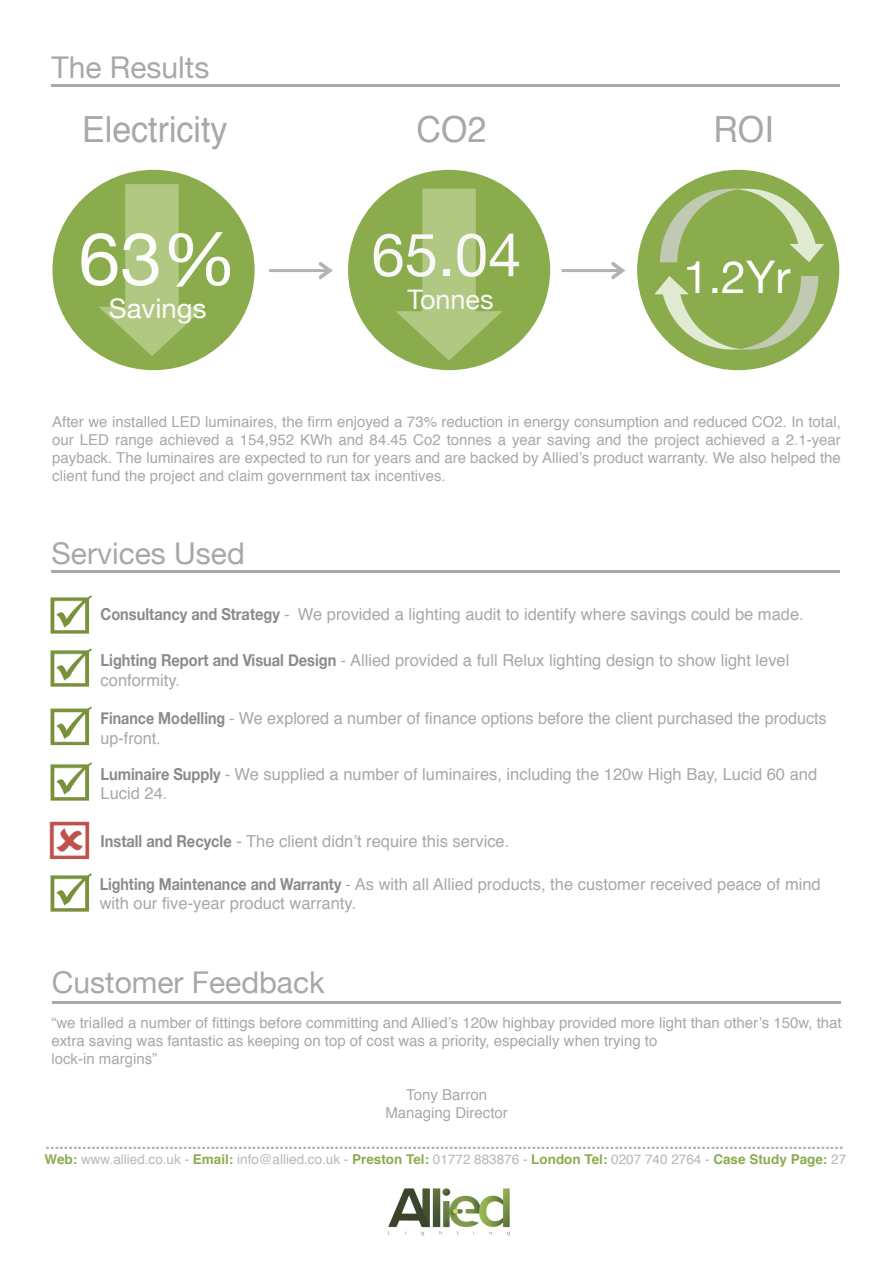
<style>
.page{position:relative;width:893px;height:1263px;background:#fff}
.page>*{position:absolute;margin:0;border:0;box-sizing:border-box;transform-origin:0 0}
.t1{font:73.35px "Helvetica Neue";color:#fdfdfc}
.t2{font:60px "Helvetica Neue";color:#f9f7f7}
.t3{font:45px "Helvetica Neue";color:#fff}
.t4{font:36px "Helvetica";color:#a8a8a9;scale:.94 1}
.t5{font:30px "Helvetica Neue";color:#a8a8a9}
.t6{font:27px "Helvetica Neue";color:#fdfdfc}
.t7{font:27px "Helvetica Neue";color:#f9f7f7}
.t8{font:16.5px/19.8px "Helvetica";color:#a8a8a9}
.t9{font:700 16.5px "Helvetica";color:#afafae}
.t10{font:15px/18px "Helvetica";color:#a8a8a9;text-align:justify}
.t11{font:13.5px "Helvetica";color:#b7b7b6}
.s1{font-family:"Helvetica Neue";font-weight:700;color:#8b8b8a}
.s2{font-family:"Helvetica Neue"}
.s3{font-weight:700;color:rgb(117 158 45/.85)}
</style>
<div class="page">
<img style="left:388px;top:1188px;width:122px;height:48px">
<img style="left:50px;top:595px;width:42px;height:37px">
<img style="left:50px;top:735px;width:39px;height:11px">
<img style="left:50px;top:762px;width:42px;height:39px">
<img style="left:50px;top:901px;width:39px;height:11px">
<hr style="left:52px;top:84px;width:788px;height:2px;background:#a8a8a9">
<hr style="left:269px;top:269px;width:61px;height:3px;background:#b3b3b3">
<svg style="left:319px;top:262px;width:14px;height:18px"></svg>
<hr style="left:52px;top:570px;width:788px;height:2px;background:#a8a8a9">
<hr style="left:562px;top:269px;width:60px;height:3px;background:#b3b3b3">
<svg style="left:611px;top:262px;width:14px;height:18px"></svg>
<hr style="left:52px;top:1001px;width:789px;height:3px;background:#a8a8a9">
<div style="left:52px;top:170px;width:203px;height:200px;background:#8aac4d;border-radius:50%"></div>
<div style="left:348px;top:170px;width:202px;height:200px;background:#8aac4d;border-radius:50%"></div>
<div style="left:637px;top:170px;width:202px;height:200px;background:#8aac4d;border-radius:50%"></div>
<div style="left:97px;top:182px;width:110px;height:176px;background:#8aac4d"></div>
<svg style="left:99px;top:184px;width:106px;height:172px"></svg>
<svg style="left:396px;top:189px;width:106px;height:172px"></svg>
<svg style="left:660px;top:189px;width:164px;height:73px"></svg>
<svg style="left:654px;top:276px;width:164px;height:73px"></svg>
<img style="left:50px;top:632px;width:42px;height:103px">
<img style="left:49px;top:821px;width:43px;height:80px">
<h3 class="t5" style="left:52px;top:46px;width:159px">The Results</h3>
<h3 class="t4" style="left:82px;top:102px;width:156px">Electricity</h3>
<h3 class="t4" style="left:417px;top:102px;width:76px">CO2</h3>
<h3 class="t4" style="left:713px;top:102px;width:66px">ROI</h3>
<h1 class="t1" style="left:79px;top:206px;width:160px">63%</h1>
<h3 class="t6" style="left:109px;top:288px;width:99px">Savings</h3>
<h2 class="t2" style="left:371px;top:212px;width:152px">65.04</h2>
<h3 class="t7" style="left:408px;top:280px;width:88px">Tonnes</h3>
<h3 class="t3" style="left:684px;top:245px;width:108px">1.2Yr</h3>
<p class="t10" style="left:52px;top:413px;width:790px">After we installed LED luminaires, the firm enjoyed a 73% reduction in energy consumption and reduced CO2. In total, our LED range achieved a 154,952 KWh and 84.45 Co2 tonnes a year saving and the project achieved a 2.1-year payback. The luminaires are expected to run for years and are backed by Allied’s product warranty. We also helped the client fund the project and claim government tax incentives.</p>
<h3 class="t5" style="left:52px;top:532px;width:195px">Services Used</h3>
<p class="t8" style="left:101px;top:604px;width:705px"><span class="s1">Consultancy and Strategy</span> <span class="s2">-</span> We provided a lighting audit to identify where savings could be made.</p>
<p class="t8" style="left:101px;top:651px;width:690px"><span class="s1">Lighting Report and Visual Design</span> <span class="s2">-</span> Allied provided a full Relux lighting design to show light level conformity.</p>
<p class="t8" style="left:101px;top:709px;width:728px"><span class="s1">Finance Modelling</span> <span class="s2">-</span> We explored a number of finance options before the client purchased the products up-front.</p>
<p class="t8" style="left:101px;top:764px;width:718px"><span class="s1">Luminaire Supply</span> <span class="s2">-</span> We supplied a number of luminaires, including the 120w High Bay, Lucid 60 and<br>Lucid 24.</p>
<p class="t8" style="left:101px;top:832px;width:410px"><span class="s1">Install and Recycle</span> - The client didn’t require this service.</p>
<p class="t8" style="left:100px;top:874px;width:723px"><span class="s1">Lighting Maintenance and Warranty</span> <span class="s2">-</span> As with all Allied products, the customer received peace of mind with our five-year product warranty.</p>
<h3 class="t5" style="left:52px;top:960px;width:274px">Customer Feedback</h3>
<p class="t10" style="left:51px;top:1015px;width:792px;text-align:left">“we trialled a number of fittings before committing and Allied’s 120w highbay provided more light than other’s 150w, that extra saving was fantastic as keeping on top of cost was a priority, especially when trying to<br>lock-in margins”</p>
<p class="t10" style="left:385px;top:1086px;width:124px;text-align:center">Tony Barron<br>Managing Director</p>
<p class="t9" style="left:46px;top:1129px;width:800px">..............................................................................................................................................................................</p>
<p class="t11" style="left:45px;top:1149px;width:803px"><span class="s3">Web:</span> www.allied.co.uk - <span class="s3">Email:</span> info@allied.co.uk - <span class="s3">Preston Tel:</span> 01772 883876 - <span class="s3">London Tel:</span> 0207 740 2764 - <span class="s3">Case Study Page:</span> 27</p>
</div>
